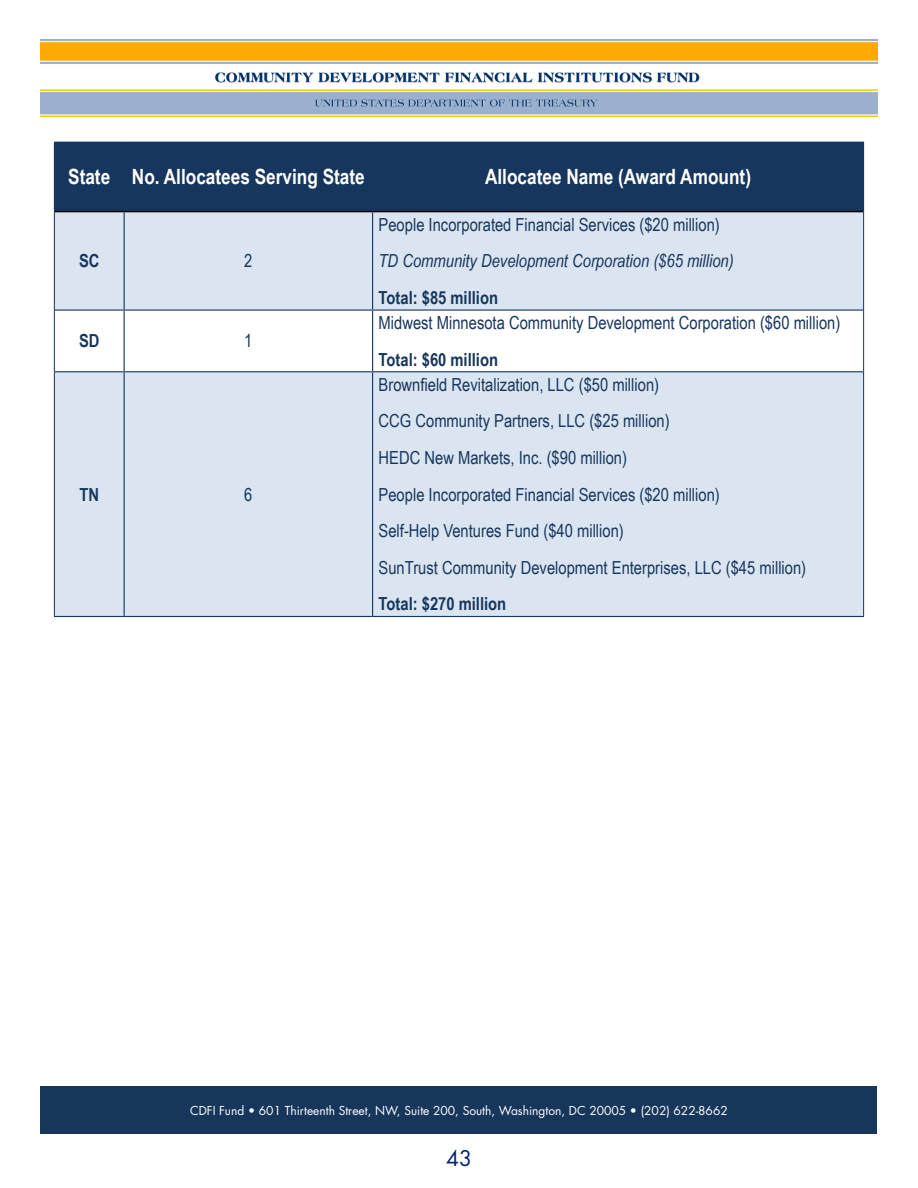
<style>
.page{position:relative;width:918px;height:1188px;background:#fff}
.page>*{position:absolute;margin:0;border:0;box-sizing:border-box;transform-origin:0 0}
.t1{font:700 21px "Arial Narrow";color:#fff}
.t2{font:21px "Futura";color:#002673}
.t3{font:18px/36.6px "Arial Narrow";color:#17365d}
.t4{font:italic 18px "Arial Narrow";color:#17365d}
.t5{font:700 18px "Arial Narrow";color:#17365d}
.t6{font:12px "Futura";color:#fff}
.s1{font-weight:700}
</style>
<div class="page">
<img style="left:40px;top:39px;width:838px;height:77px">
<div style="left:40px;top:1086px;width:838px;height:48px;background:#16365c"></div>
<div style="left:54px;top:142px;width:70px;height:70px;background:#17365d"></div>
<div style="left:124px;top:142px;width:249px;height:70px;background:#17365d"></div>
<div style="left:373px;top:142px;width:491px;height:70px;background:#17365d"></div>
<div style="left:54px;top:212px;width:70px;height:98px;background:#dbe5f1"></div>
<div style="left:124px;top:212px;width:249px;height:98px;background:#dbe5f1"></div>
<div style="left:373px;top:212px;width:491px;height:98px;background:#dbe5f1"></div>
<div style="left:54px;top:372px;width:70px;height:244px;background:#dbe5f1"></div>
<div style="left:124px;top:372px;width:249px;height:244px;background:#dbe5f1"></div>
<div style="left:373px;top:372px;width:491px;height:244px;background:#dbe5f1"></div>
<hr style="left:54px;top:212px;width:1px;height:98px;background:#17365d">
<hr style="left:863px;top:212px;width:1px;height:98px;background:#17365d">
<hr style="left:54px;top:310px;width:1px;height:62px;background:#17365d">
<hr style="left:863px;top:310px;width:1px;height:62px;background:#17365d">
<hr style="left:54px;top:372px;width:1px;height:244px;background:#17365d">
<hr style="left:863px;top:372px;width:1px;height:244px;background:#17365d">
<hr style="left:124px;top:212px;width:1px;height:98px;background:#17365d">
<hr style="left:372px;top:212px;width:1px;height:98px;background:#17365d">
<hr style="left:55px;top:310px;width:69px;height:1px;background:#17365d">
<hr style="left:124px;top:310px;width:249px;height:1px;background:#17365d">
<hr style="left:124px;top:311px;width:1px;height:60px;background:#17365d">
<hr style="left:373px;top:310px;width:490px;height:1px;background:#17365d">
<hr style="left:372px;top:311px;width:1px;height:60px;background:#17365d">
<hr style="left:55px;top:371px;width:69px;height:1px;background:#17365d">
<hr style="left:124px;top:371px;width:249px;height:1px;background:#17365d">
<hr style="left:124px;top:372px;width:1px;height:244px;background:#17365d">
<hr style="left:373px;top:371px;width:490px;height:1px;background:#17365d">
<hr style="left:372px;top:372px;width:1px;height:244px;background:#17365d">
<hr style="left:54px;top:616px;width:70px;height:1px;background:#17365d">
<hr style="left:124px;top:616px;width:249px;height:1px;background:#17365d">
<hr style="left:373px;top:616px;width:491px;height:1px;background:#17365d">
<hr style="left:55px;top:211px;width:69px;height:1px;background:#000">
<hr style="left:124px;top:211px;width:249px;height:1px;background:#000">
<hr style="left:373px;top:211px;width:490px;height:1px;background:#000">
<p class="t1" style="left:68px;top:161px;width:44px">State</p>
<p class="t1" style="left:132px;top:161px;width:234px">No. Allocatees Serving State</p>
<p class="t1" style="left:485px;top:161px;width:268px">Allocatee Name (Award Amount)</p>
<p class="t3" style="left:379px;top:206px;width:343px">People Incorporated Financial Services ($20 million)</p>
<p class="t5" style="left:79px;top:248px;width:22px">SC</p>
<p class="t3" style="left:244px;top:242px;width:10px">2</p>
<p class="t4" style="left:379px;top:249px;width:357px">TD Community Development Corporation ($65 million)</p>
<p class="t5" style="left:379px;top:284px;width:121px">Total: $85 million</p>
<p class="t5" style="left:79px;top:327px;width:22px">SD</p>
<p class="t3" style="left:244px;top:322px;width:10px">1</p>
<p class="t3" style="left:379px;top:304px;width:463px">Midwest Minnesota Community Development Corporation ($60 million)<br><span class="s1">Total: $60 million</span></p>
<p class="t3" style="left:379px;top:366px;width:282px">Brownfield Revitalization, LLC ($50 million)</p>
<p class="t3" style="left:379px;top:402px;width:293px">CCG Community Partners, LLC ($25 million)</p>
<p class="t3" style="left:379px;top:439px;width:250px">HEDC New Markets, Inc. ($90 million)</p>
<p class="t5" style="left:79px;top:481px;width:21px">TN</p>
<p class="t3" style="left:244px;top:475px;width:10px">6</p>
<p class="t3" style="left:379px;top:475px;width:343px">People Incorporated Financial Services ($20 million)</p>
<p class="t3" style="left:379px;top:512px;width:247px">Self-Help Ventures Fund ($40 million)</p>
<p class="t3" style="left:379px;top:549px;width:429px">SunTrust Community Development Enterprises, LLC ($45 million)</p>
<p class="t5" style="left:379px;top:590px;width:129px">Total: $270 million</p>
<p class="t6" style="left:190px;top:1103px;width:539px">CDFI Fund • 601 Thirteenth Street, NW, Suite 200, South, Washington, DC 20005 • (202) 622-8662</p>
<p class="t2" style="left:446px;top:1145px;width:27px">43</p>
</div>
